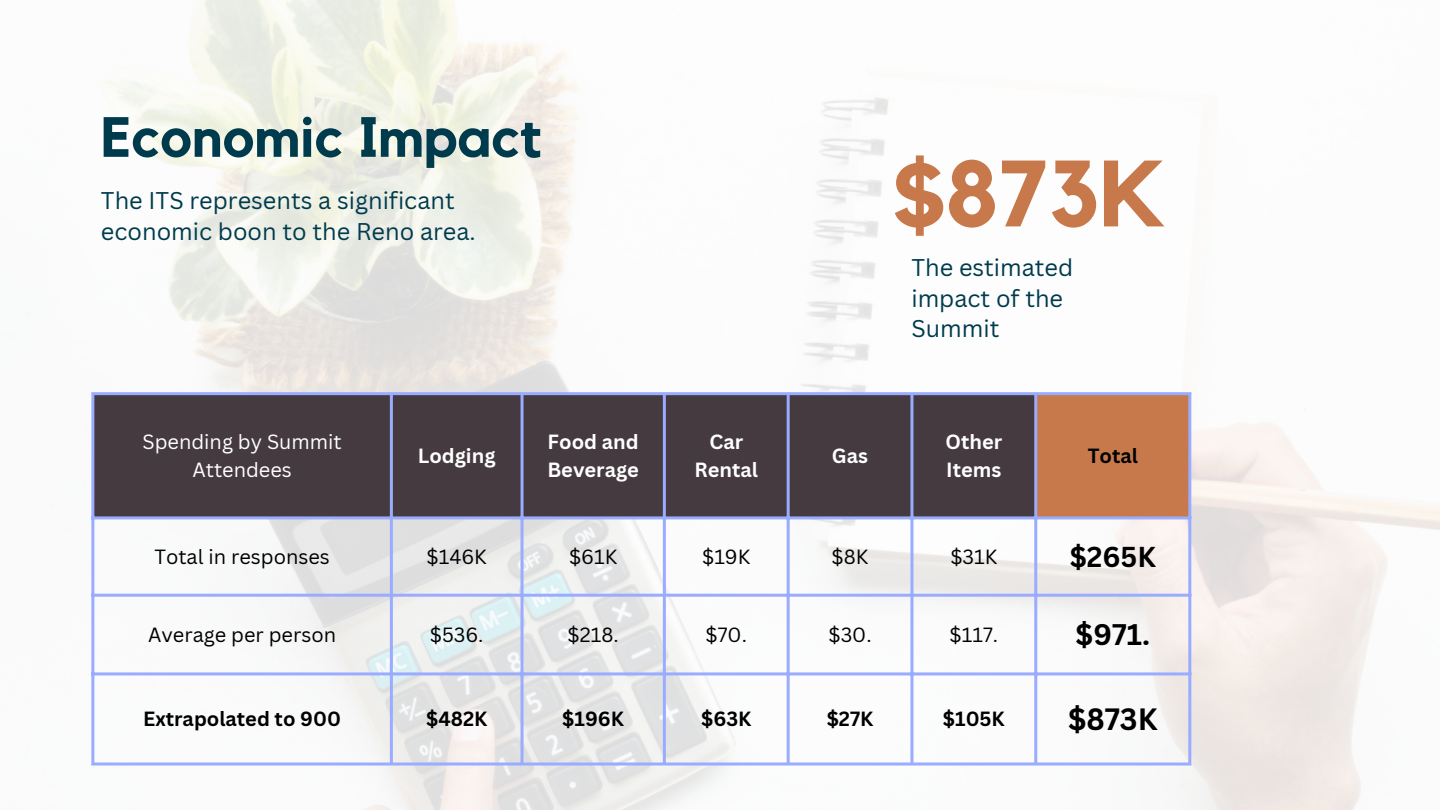
<style>
.page{position:relative;width:1440px;height:810px;background:#fff}
.page>*{position:absolute;margin:0;border:0;box-sizing:border-box;transform-origin:0 0}
.t1{font:700 92.9px "Kollektif";color:#c7794b}
.t2{font:700 56px "Kollektif";color:#003b4d}
.t3{font:700 30px "Canva Sans";color:#000}
.t4{font:700 29px "Canva Sans";color:#000}
.t5{font:700 28px "Canva Sans";color:#000}
.t6{font:23.5px/30.6px "Canva Sans";color:#003b4d}
.t7{font:20px "Canva Sans";color:#000}
.t8{font:700 20px "Canva Sans";color:#000}
.t9{font:700 20px/27.8px "Canva Sans";color:#fff}
.t10{font:20px/27.8px "Canva Sans";color:#fff;text-align:center}
</style>
<div class="page">
<img style="left:94px;top:0;width:1346px;height:810px">
<div style="left:94px;top:395px;width:940px;height:121px;background:#453a3f"></div>
<div style="left:1036px;top:393px;width:154px;height:125px;background:#c7794b"></div>
<hr style="left:91px;top:395px;width:3px;height:368px;background:#99acff">
<hr style="left:390px;top:395px;width:3px;height:368px;background:#99acff">
<hr style="left:521px;top:395px;width:3px;height:368px;background:#99acff">
<hr style="left:663px;top:395px;width:3px;height:368px;background:#99acff">
<hr style="left:787px;top:395px;width:3px;height:368px;background:#99acff">
<hr style="left:910px;top:395px;width:3px;height:368px;background:#99acff">
<hr style="left:1034px;top:395px;width:3px;height:368px;background:#99acff">
<hr style="left:1188px;top:395px;width:3px;height:368px;background:#99acff">
<hr style="left:91px;top:392px;width:1100px;height:3px;background:#99acff">
<hr style="left:91px;top:516px;width:1100px;height:3px;background:#99acff">
<hr style="left:91px;top:594px;width:1100px;height:3px;background:#99acff">
<hr style="left:91px;top:672px;width:1100px;height:3px;background:#99acff">
<hr style="left:91px;top:763px;width:1100px;height:3px;background:#99acff">
<p class="t2" style="left:101px;top:112px;width:442px">Economic Impact</p>
<p class="t6" style="left:101px;top:185px;width:376px">The ITS represents a significant economic boon to the Reno area.</p>
<p class="t10" style="left:142px;top:428px;width:201px">Spending by Summit<br>Attendees</p>
<p class="t9" style="left:418px;top:441px;width:79px">Lodging</p>
<p class="t9" style="left:547px;top:428px;width:93px">Food and<br>Beverage</p>
<p class="t9" style="left:694px;top:428px;width:65px;text-align:center">Car<br>Rental</p>
<p class="t1" style="left:893px;top:151px;width:275px">$873K</p>
<p class="t6" style="left:911px;top:252px;width:163px">The estimated impact of the<br>Summit</p>
<p class="t9" style="left:832px;top:441px;width:38px">Gas</p>
<p class="t9" style="left:946px;top:428px;width:58px">Other<br>Items</p>
<p class="t8" style="left:1088px;top:441px;width:52px">Total</p>
<p class="t7" style="left:154px;top:542px;width:177px">Total in responses</p>
<p class="t7" style="left:426px;top:542px;width:62px">$146K</p>
<p class="t7" style="left:569px;top:542px;width:50px">$61K</p>
<p class="t7" style="left:702px;top:542px;width:50px">$19K</p>
<p class="t7" style="left:832px;top:542px;width:38px">$8K</p>
<p class="t7" style="left:950px;top:542px;width:49px">$31K</p>
<p class="t5" style="left:1070px;top:538px;width:88px">$265K</p>
<p class="t7" style="left:148px;top:620px;width:190px">Average per person</p>
<p class="t7" style="left:430px;top:620px;width:55px">$536.</p>
<p class="t7" style="left:568px;top:620px;width:53px">$218.</p>
<p class="t7" style="left:706px;top:620px;width:43px">$70.</p>
<p class="t7" style="left:829px;top:620px;width:45px">$30.</p>
<p class="t7" style="left:950px;top:620px;width:50px">$117.</p>
<p class="t4" style="left:1076px;top:614px;width:76px">$971.</p>
<p class="t8" style="left:143px;top:705px;width:199px">Extrapolated to 900</p>
<p class="t8" style="left:426px;top:705px;width:63px">$482K</p>
<p class="t8" style="left:562px;top:705px;width:63px">$196K</p>
<p class="t8" style="left:701px;top:705px;width:52px">$63K</p>
<p class="t8" style="left:827px;top:705px;width:48px">$27K</p>
<p class="t8" style="left:943px;top:705px;width:63px">$105K</p>
<p class="t3" style="left:1068px;top:698px;width:91px">$873K</p>
</div>
